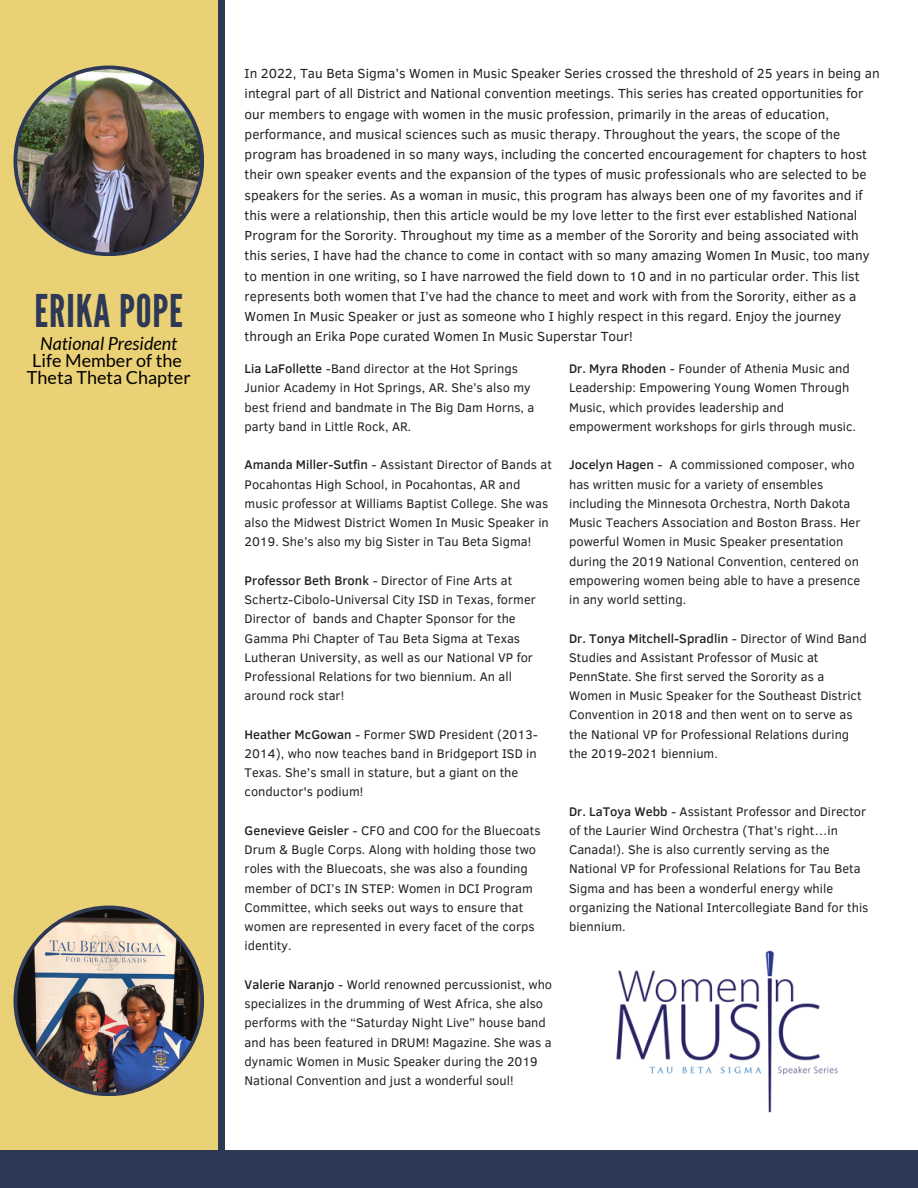
<style>
.page{position:relative;width:918px;height:1188px;background:#fff}
.page>*{position:absolute;margin:0;border:0;box-sizing:border-box;transform-origin:0 0}
.t1{font:45px "League Gothic";letter-spacing:.02em;color:#2e3956}
.t2{font:18px "Lato";color:#000}
.t3{font:italic 18px "Lato";color:#000}
.t4{font:13.5px/20.2px "Clear Sans";color:#222}
.t5{font:12.9px/19.2px "Clear Sans";color:#222}
.s1{font-weight:500}
</style>
<div class="page">
<div style="left:0;top:0;width:225px;height:1188px;background:#2e3956"></div>
<div style="left:0;top:0;width:218px;height:1188px;background:#ebd175"></div>
<div style="left:0;top:1150px;width:918px;height:38px;background:#2e3956"></div>
<div style="left:14px;top:66px;width:190px;height:190px;background:#2e3956;border-radius:50%"></div>
<img style="left:17px;top:69px;width:183px;height:183px;border-radius:50%">
<div style="left:14px;top:906px;width:190px;height:190px;background:#2e3956;border-radius:50%"></div>
<img style="left:17px;top:909px;width:183px;height:183px;border-radius:50%">
<img style="left:616px;top:950px;width:222px;height:163px">
<p class="t1" style="left:34px;top:285px;width:150px">ERIKA POPE</p>
<p class="t3" style="left:40px;top:333px;width:139px">National President</p>
<p class="t2" style="left:32px;top:350px;width:151px">Life Member of the</p>
<p class="t2" style="left:27px;top:366px;width:165px">Theta Theta Chapter</p>
<p class="t4" style="left:245px;top:63px;width:637px">In 2022, Tau Beta Sigma’s Women in Music Speaker Series crossed the threshold of 25 years in being an integral part of all District and National convention meetings. This series has created opportunities for our members to engage with women in the music profession, primarily in the areas of education, performance, and musical sciences such as music therapy. Throughout the years, the scope of the program has broadened in so many ways, including the concerted encouragement for chapters to host their own speaker events and the expansion of the types of music professionals who are selected to be speakers for the series. As a woman in music, this program has always been one of my favorites and if this were a relationship, then this article would be my love letter to the first ever established National Program for the Sorority. Throughout my time as a member of the Sorority and being associated with this series, I have had the chance to come in contact with so many amazing Women In Music, too many to mention in one writing, so I have narrowed the field down to 10 and in no particular order. This list represents both women that I’ve had the chance to meet and work with from the Sorority, either as a Women In Music Speaker or just as someone who I highly respect in this regard. Enjoy the journey through an Erika Pope curated Women In Music Superstar Tour!</p>
<p class="t5" style="left:245px;top:358px;width:291px"><span class="s1">Lia LaFollette</span> -Band director at the Hot Springs Junior Academy in Hot Springs, AR. She’s also my best friend and bandmate in The Big Dam Horns, a party band in Little Rock, AR.</p>
<p class="t5" style="left:245px;top:455px;width:309px"><span class="s1">Amanda Miller-Sutfin</span> - Assistant Director of Bands at Pocahontas High School, in Pocahontas, AR and music professor at Williams Baptist College. She was also the Midwest District Women In Music Speaker in 2019. She’s also my big Sister in Tau Beta Sigma!</p>
<p class="t5" style="left:245px;top:570px;width:293px"><span class="s1">Professor Beth Bronk</span> - Director of Fine Arts at Schertz-Cibolo-Universal City ISD in Texas, former Director of bands and Chapter Sponsor for the Gamma Phi Chapter of Tau Beta Sigma at Texas Lutheran University, as well as our National VP for Professional Relations for two biennium. An all around rock star!</p>
<p class="t5" style="left:245px;top:724px;width:295px"><span class="s1">Heather McGowan</span> - Former SWD President (2013- 2014), who now teaches band in Bridgeport ISD in Texas. She’s small in stature, but a giant on the conductor's podium!</p>
<p class="t5" style="left:245px;top:820px;width:297px"><span class="s1">Genevieve Geisler</span> - CFO and COO for the Bluecoats Drum &amp; Bugle Corps. Along with holding those two roles with the Bluecoats, she was also a founding member of DCI’s IN STEP: Women in DCI Program Committee, which seeks out ways to ensure that women are represented in every facet of the corps identity.</p>
<p class="t5" style="left:245px;top:974px;width:309px"><span class="s1">Valerie Naranjo</span> - World renowned percussionist, who specializes in the drumming of West Africa, she also performs with the “Saturday Night Live” house band and has been featured in DRUM! Magazine. She was a dynamic Women in Music Speaker during the 2019<br>National Convention and just a wonderful soul!</p>
<p class="t5" style="left:569px;top:358px;width:288px"><span class="s1">Dr. Myra Rhoden</span> - Founder of Athenia Music and Leadership: Empowering Young Women Through Music, which provides leadership and empowerment workshops for girls through music.</p>
<p class="t5" style="left:569px;top:455px;width:293px"><span class="s1">Jocelyn Hagen</span> - A commissioned composer, who has written music for a variety of ensembles including the Minnesota Orchestra, North Dakota Music Teachers Association and Boston Brass. Her powerful Women in Music Speaker presentation during the 2019 National Convention, centered on empowering women being able to have a presence in any world setting.</p>
<p class="t5" style="left:569px;top:628px;width:299px"><span class="s1">Dr. Tonya Mitchell-Spradlin</span> - Director of Wind Band Studies and Assistant Professor of Music at PennState. She first served the Sorority as a Women in Music Speaker for the Southeast District Convention in 2018 and then went on to serve as the National VP for Professional Relations during the 2019-2021 biennium.</p>
<p class="t5" style="left:569px;top:801px;width:301px"><span class="s1">Dr. LaToya Webb</span> - Assistant Professor and Director of the Laurier Wind Orchestra (That’s right…in Canada!). She is also currently serving as the National VP for Professional Relations for Tau Beta Sigma and has been a wonderful energy while organizing the National Intercollegiate Band for this biennium.</p>
</div>
